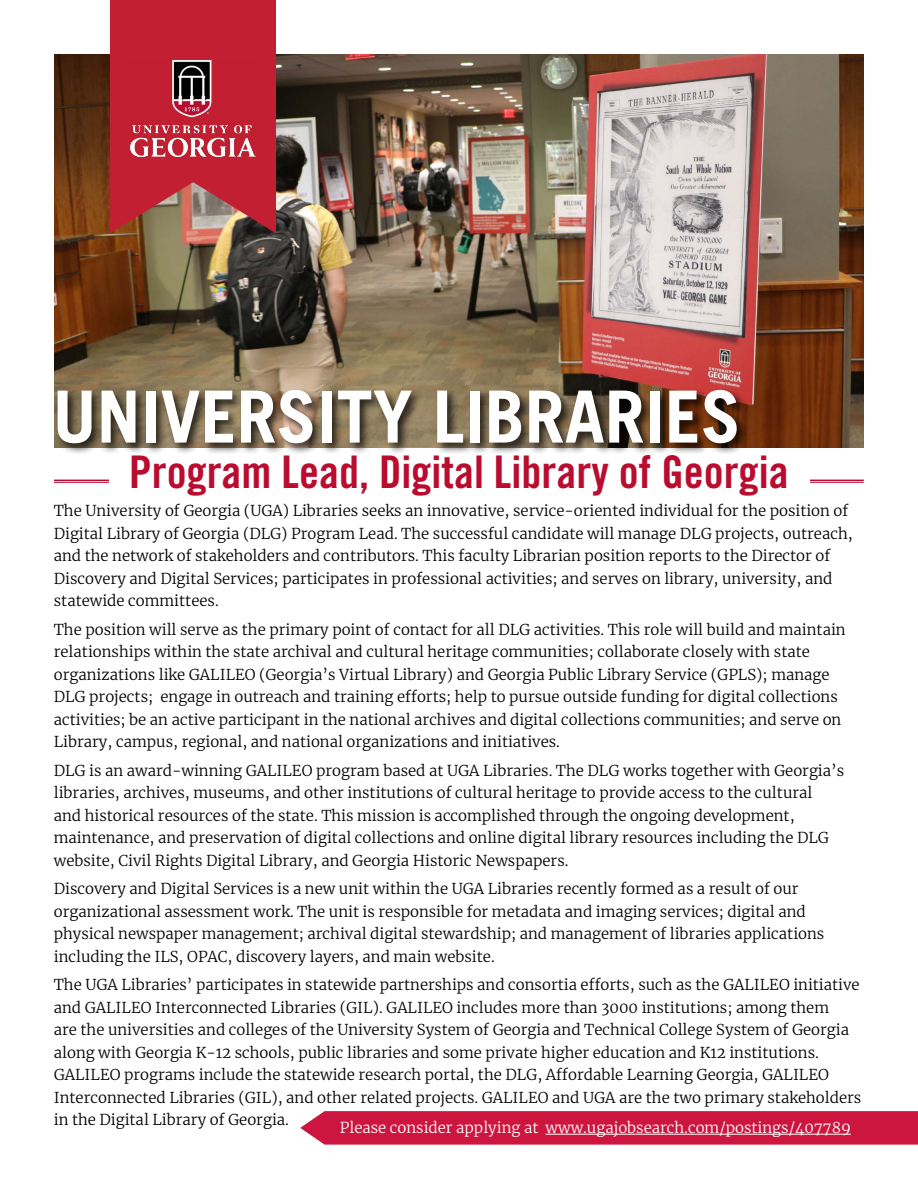
<style>
.page{position:relative;width:918px;height:1188px;background:#fff}
.page>*{position:absolute;margin:0;border:0;box-sizing:border-box;transform-origin:0 0}
.t1{font:700 72px "Trade Gothic LT Std";color:#fff}
.t2{font:45px "Trade Gothic LT Std Bd Cn 20";color:#ba0c2f}
.t3{font:300 15px/22.5px "Merriweather";color:#000}
.t4{font:300 15px "Merriweather";color:#fff}
</style>
<div class="page">
<hr style="left:54px;top:480px;width:810px;height:1px;background:#ba0c2f">
<hr style="left:54px;top:482px;width:810px;height:1px;background:#ba0c2f">
<div style="left:109px;top:463px;width:701px;height:33px;background:#fff"></div>
<img style="left:54px;top:54px;width:810px;height:393px">
<svg style="left:110px;top:0;width:166px;height:233px;background:#bb2f3b"></svg>
<div style="left:55px;top:387px;width:694px;height:68px;background:#000;opacity:.75"></div>
<img style="left:131px;top:61px;width:124px;height:95px">
<svg style="left:300px;top:1111px;width:618px;height:34px;background:#ce1f46"></svg>
<hr style="left:546px;top:1134px;width:305px;height:1px;background:#fff">
<h1 class="t1" style="left:53px;top:373px;width:690px">UNIVERSITY LIBRARIES</h1>
<h2 class="t2" style="left:129px;top:445px;width:661px">Program Lead, Digital Library of Georgia</h2>
<p class="t3" style="left:54px;top:499px;width:801px">The University of Georgia (UGA) Libraries seeks an innovative, service-oriented individual for the position of Digital Library of Georgia (DLG) Program Lead. The successful candidate will manage DLG projects, outreach, and the network of stakeholders and contributors. This faculty Librarian position reports to the Director of Discovery and Digital Services; participates in professional activities; and serves on library, university, and statewide committees.</p>
<p class="t3" style="left:54px;top:618px;width:793px">The position will serve as the primary point of contact for all DLG activities. This role will build and maintain relationships within the state archival and cultural heritage communities; collaborate closely with state organizations like GALILEO (Georgia’s Virtual Library) and Georgia Public Library Service (GPLS); manage DLG projects; engage in outreach and training efforts; help to pursue outside funding for digital collections activities; be an active participant in the national archives and digital collections communities; and serve on Library, campus, regional, and national organizations and initiatives.</p>
<p class="t3" style="left:54px;top:759px;width:792px">DLG is an award-winning GALILEO program based at UGA Libraries. The DLG works together with Georgia’s libraries, archives, museums, and other institutions of cultural heritage to provide access to the cultural<br>and historical resources of the state. This mission is accomplished through the ongoing development, maintenance, and preservation of digital collections and online digital library resources including the DLG website, Civil Rights Digital Library, and Georgia Historic Newspapers.</p>
<p class="t3" style="left:54px;top:877px;width:772px">Discovery and Digital Services is a new unit within the UGA Libraries recently formed as a result of our organizational assessment work. The unit is responsible for metadata and imaging services; digital and physical newspaper management; archival digital stewardship; and management of libraries applications including the ILS, OPAC, discovery layers, and main website.</p>
<p class="t3" style="left:54px;top:973px;width:809px">The UGA Libraries’ participates in statewide partnerships and consortia efforts, such as the GALILEO initiative and GALILEO Interconnected Libraries (GIL). GALILEO includes more than 3000 institutions; among them<br>are the universities and colleges of the University System of Georgia and Technical College System of Georgia along with Georgia K-12 schools, public libraries and some private higher education and K12 institutions.<br>GALILEO programs include the statewide research portal, the DLG, Affordable Learning Georgia, GALILEO Interconnected Libraries (GIL), and other related projects. GALILEO and UGA are the two primary stakeholders in the Digital Library of Georgia.</p>
<p class="t4" style="left:340px;top:1117px;width:513px">Please consider applying at www.ugajobsearch.com/postings/407789</p>
</div>
